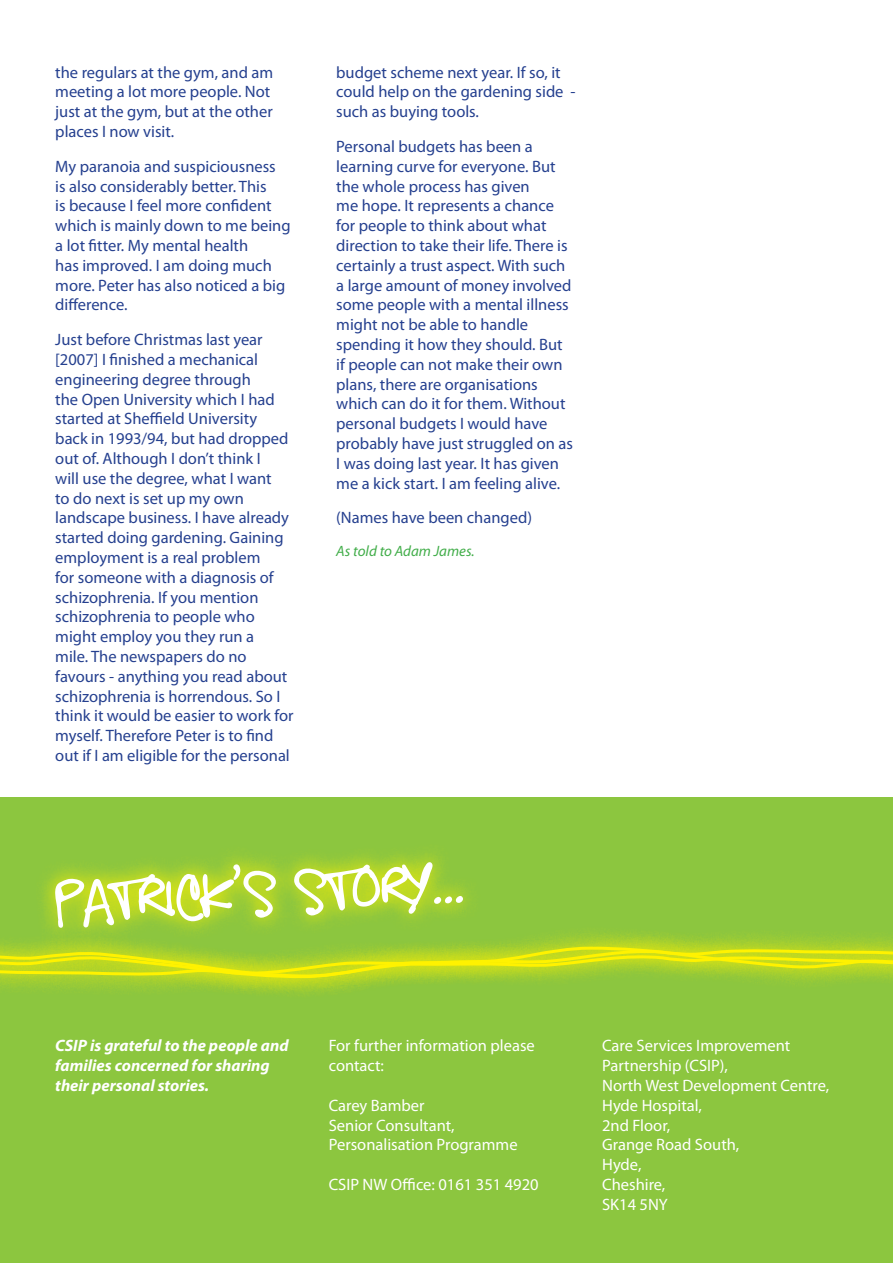
<style>
.page{position:relative;width:893px;height:1263px;background:#fff}
.page>*{position:absolute;margin:0;border:0;box-sizing:border-box;transform-origin:0 0}
.t1{font:60px "Gregs Other Hand";color:#fff}
.t2{font:16.5px/19.8px "Myriad Pro";color:#25408f}
.t3{font:16.5px/19.8px "Myriad Pro";color:#fff}
.t4{font:italic 700 16.5px/19.8px "Myriad Pro";color:#fff}
.t5{font:italic 15px "Myriad Pro";color:#41ad49}
</style>
<div class="page">
<div style="left:0;top:797px;width:893px;height:466px;background:#8cc63f"></div>
<svg style="left:43px;top:853px;width:426px;height:55px"></svg>
<div style="left:0;top:908px;width:893px;height:89px;background:#fff200;opacity:.75"></div>
<svg style="left:0;top:921px;width:893px;height:76px"></svg>
<svg style="left:0;top:945px;width:893px;height:34px"></svg>
<p class="t2" style="left:55px;top:62px;width:219px">the regulars at the gym, and am meeting a lot more people. Not just at the gym, but at the other places I now visit.</p>
<p class="t2" style="left:55px;top:156px;width:237px">My paranoia and suspiciousness<br>is also considerably better. This<br>is because I feel more confident which is mainly down to me being a lot fitter. My mental health<br>has improved. I am doing much more. Peter has also noticed a big difference.</p>
<p class="t2" style="left:55px;top:329px;width:240px">Just before Christmas last year [2007] I finished a mechanical engineering degree through<br>the Open University which I had started at Sheffield University back in 1993/94, but had dropped out of. Although I don’t think I<br>will use the degree, what I want<br>to do next is set up my own landscape business. I have already started doing gardening. Gaining employment is a real problem<br>for someone with a diagnosis of schizophrenia. If you mention schizophrenia to people who might employ you they run a<br>mile. The newspapers do no favours - anything you read about schizophrenia is horrendous. So I think it would be easier to work for myself. Therefore Peter is to find out if I am eligible for the personal</p>
<p class="t2" style="left:336px;top:62px;width:241px">budget scheme next year. If so, it could help on the gardening side - such as buying tools.</p>
<p class="t2" style="left:336px;top:136px;width:238px">Personal budgets has been a learning curve for everyone. But the whole process has given<br>me hope. It represents a chance for people to think about what direction to take their life. There is certainly a trust aspect. With such a large amount of money involved some people with a mental illness might not be able to handle spending it how they should. But if people can not make their own plans, there are organisations which can do it for them. Without personal budgets I would have probably have just struggled on as<br>I was doing last year. It has given me a kick start. I am feeling alive.</p>
<p class="t2" style="left:336px;top:508px;width:197px">(Names have been changed)</p>
<p class="t5" style="left:336px;top:542px;width:140px">As told to Adam James.</p>
<h1 class="t1" style="left:56px;top:869px;width:409px;rotate:-3deg">Patrick’s story...</h1>
<p class="t4" style="left:55px;top:1035px;width:235px">CSIP is grateful to the people and families concerned for sharing their personal stories.</p>
<p class="t3" style="left:329px;top:1036px;width:208px">For further information please contact:</p>
<p class="t3" style="left:329px;top:1095px;width:190px">Carey Bamber<br>Senior Consultant,<br>Personalisation Programme</p>
<p class="t3" style="left:329px;top:1174px;width:211px">CSIP NW Office: 0161 351 4920</p>
<p class="t3" style="left:602px;top:1036px;width:229px">Care Services Improvement<br>Partnership (CSIP),<br>North West Development Centre,<br>Hyde Hospital,<br>2nd Floor,<br>Grange Road South,<br>Hyde,<br>Cheshire,<br>SK14 5NY</p>
</div>
